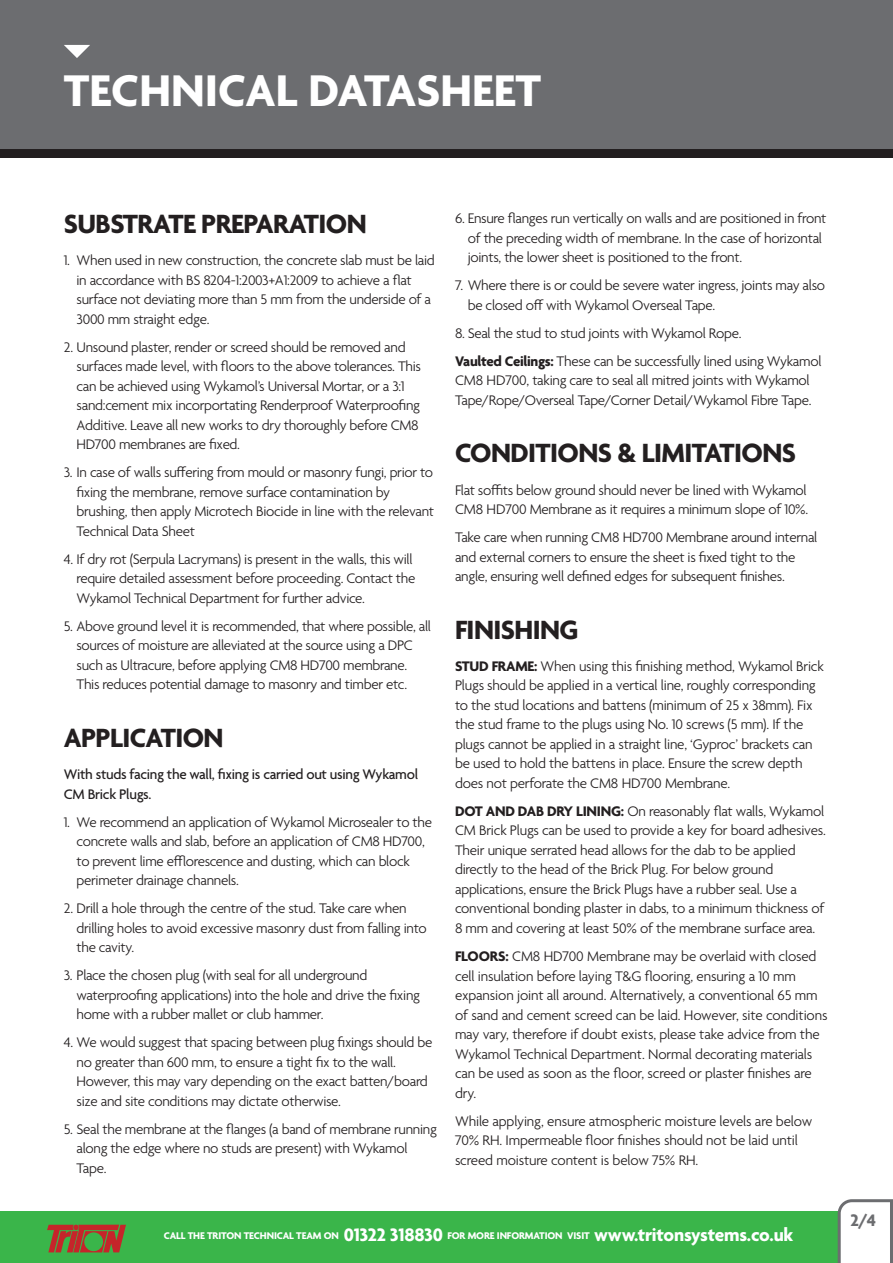
<style>
.page{position:relative;width:893px;height:1263px;background:#fff}
.page>*{position:absolute;margin:0;border:0;box-sizing:border-box;transform-origin:0 0}
.t1{font:700 48px "Agenda";color:#fff}
.t2{font:700 28.5px "Agenda";letter-spacing:-.02em;color:#231f20}
.t3{font:700 18px "Agenda";color:#6c6d70}
.t4{font:300 15px/19.5px "Agenda";letter-spacing:-.02em;color:#231f20}
.t5{font:500 15px/19.5px "Agenda";letter-spacing:-.02em;color:#231f20}
.t6{font:700 10.5px "Agenda";letter-spacing:-.01em;color:#fff}
.s1{font-weight:700}
.s2{font-size:19.5px}
</style>
<div class="page">
<div style="left:0;top:149px;width:893px;height:8px;background:#231f20"></div>
<div style="left:0;top:1212px;width:893px;height:51px;background:#3ab54a"></div>
<div style="left:0;top:0;width:893px;height:149px;background:#6c6d70"></div>
<svg style="left:64px;top:45px;width:26px;height:13px"></svg>
<svg style="left:47px;top:1225px;width:79px;height:27px"></svg>
<svg style="left:836px;top:1199px;width:57px;height:64px;background:#e5e8e6"></svg>
<p class="t1" style="left:64px;top:65px;width:479px">TECHNICAL DATASHEET</p>
<p class="t2" style="left:64px;top:208px;width:304px">SUBSTRATE PREPARATION</p>
<p class="t4" style="left:77px;top:252px;width:360px;text-indent:-13px">1. When used in new construction, the concrete slab must be laid in accordance with BS 8204-1:2003+A1:2009 to achieve a flat surface not deviating more than 5 mm from the underside of a 3000 mm straight edge.</p>
<p class="t4" style="left:77px;top:338px;width:346px;text-indent:-13px">2. Unsound plaster, render or screed should be removed and surfaces made level, with floors to the above tolerances. This can be achieved using Wykamol’s Universal Mortar, or a 3:1 sand:cement mix incorportating Renderproof Waterproofing Additive. Leave all new works to dry thoroughly before CM8<br>HD700 membranes are fixed.</p>
<p class="t4" style="left:77px;top:464px;width:359px;text-indent:-13px">3. In case of walls suffering from mould or masonry fungi, prior to fixing the membrane, remove surface contamination by brushing, then apply Microtech Biocide in line with the relevant Technical Data Sheet</p>
<p class="t4" style="left:77px;top:550px;width:340px;text-indent:-13px">4. If dry rot (Serpula Lacrymans) is present in the walls, this will require detailed assessment before proceeding. Contact the<br>Wykamol Technical Department for further advice.</p>
<p class="t4" style="left:77px;top:617px;width:356px;text-indent:-13px">5. Above ground level it is recommended, that where possible, all sources of moisture are alleviated at the source using a DPC such as Ultracure, before applying CM8 HD700 membrane.<br>This reduces potential damage to masonry and timber etc.</p>
<p class="t2" style="left:64px;top:722px;width:161px">APPLICATION</p>
<p class="t5" style="left:64px;top:765px;width:356px">With studs facing the wall, fixing is carried out using Wykamol<br>CM Brick Plugs.</p>
<p class="t4" style="left:77px;top:813px;width:357px;text-indent:-13px">1. We recommend an application of Wykamol Microsealer to the concrete walls and slab, before an application of CM8 HD700, to prevent lime efflorescence and dusting, which can block perimeter drainage channels.</p>
<p class="t4" style="left:77px;top:899px;width:352px;text-indent:-13px">2. Drill a hole through the centre of the stud. Take care when drilling holes to avoid excessive masonry dust from falling into the cavity.</p>
<p class="t4" style="left:77px;top:966px;width:345px;text-indent:-13px">3. Place the chosen plug (with seal for all underground waterproofing applications) into the hole and drive the fixing home with a rubber mallet or club hammer.</p>
<p class="t4" style="left:77px;top:1033px;width:357px;text-indent:-13px">4. We would suggest that spacing between plug fixings should be no greater than 600 mm, to ensure a tight fix to the wall.<br>However, this may vary depending on the exact batten/board size and site conditions may dictate otherwise.</p>
<p class="t4" style="left:77px;top:1120px;width:362px;text-indent:-13px">5. Seal the membrane at the flanges (a band of membrane running along the edge where no studs are present) with Wykamol<br>Tape.</p>
<p class="t4" style="left:468px;top:210px;width:360px;text-indent:-13px">6. Ensure flanges run vertically on walls and are positioned in front of the preceding width of membrane. In the case of horizontal joints, the lower sheet is positioned to the front.</p>
<p class="t4" style="left:468px;top:277px;width:359px;text-indent:-13px">7. Where there is or could be severe water ingress, joints may also be closed off with Wykamol Overseal Tape.</p>
<p class="t4" style="left:455px;top:324px;width:288px">8. Seal the stud to stud joints with Wykamol Rope.</p>
<p class="t4" style="left:455px;top:352px;width:368px"><span class="s1">Vaulted Ceilings:</span> These can be successfully lined using Wykamol<br>CM8 HD700, taking care to seal all mitred joints with Wykamol<br>Tape/Rope/Overseal Tape/Corner Detail/Wykamol Fibre Tape.</p>
<p class="t2" style="left:455px;top:438px;width:343px">CONDITIONS &amp; LIMITATIONS</p>
<p class="t4" style="left:455px;top:481px;width:355px">Flat soffits below ground should never be lined with Wykamol<br>CM8 HD700 Membrane as it requires a minimum slope of 10%.</p>
<p class="t4" style="left:455px;top:528px;width:364px">Take care when running CM8 HD700 Membrane around internal and external corners to ensure the sheet is fixed tight to the angle, ensuring well defined edges for subsequent finishes.</p>
<p class="t2" style="left:455px;top:614px;width:125px">FINISHING</p>
<p class="t4" style="left:455px;top:657px;width:370px"><span class="s1">STUD FRAME:</span> When using this finishing method, Wykamol Brick Plugs should be applied in a vertical line, roughly corresponding to the stud locations and battens (minimum of 25 x 38mm). Fix the stud frame to the plugs using No. 10 screws (5 mm). If the plugs cannot be applied in a straight line, ‘Gyproc’ brackets can be used to hold the battens in place. Ensure the screw depth does not perforate the CM8 HD700 Membrane.</p>
<p class="t4" style="left:455px;top:802px;width:372px"><span class="s1">DOT AND DAB DRY LINING:</span> On reasonably flat walls, Wykamol CM Brick Plugs can be used to provide a key for board adhesives.<br>Their unique serrated head allows for the dab to be applied directly to the head of the Brick Plug. For below ground applications, ensure the Brick Plugs have a rubber seal. Use a conventional bonding plaster in dabs, to a minimum thickness of 8 mm and covering at least 50% of the membrane surface area.</p>
<p class="t4" style="left:455px;top:947px;width:374px"><span class="s1">FLOORS:</span> CM8 HD700 Membrane may be overlaid with closed cell insulation before laying T&amp;G flooring, ensuring a 10 mm expansion joint all around. Alternatively, a conventional 65 mm of sand and cement screed can be laid. However, site conditions may vary, therefore if doubt exists, please take advice from the Wykamol Technical Department. Normal decorating materials can be used as soon as the floor, screed or plaster finishes are dry.</p>
<p class="t4" style="left:455px;top:1112px;width:359px">While applying, ensure atmospheric moisture levels are below<br>70% RH. Impermeable floor finishes should not be laid until screed moisture content is below 75% RH.</p>
<p class="t6" style="left:164px;top:1230px;width:631px">CALL THE TRITON TECHNICAL TEAM ON <span class="s2">01322 318830</span> FOR MORE INFORMATION VISIT <span class="s2">www.tritonsystems.co.uk</span></p>
<p class="t3" style="left:850px;top:1211px;width:27px">2/4</p>
</div>
